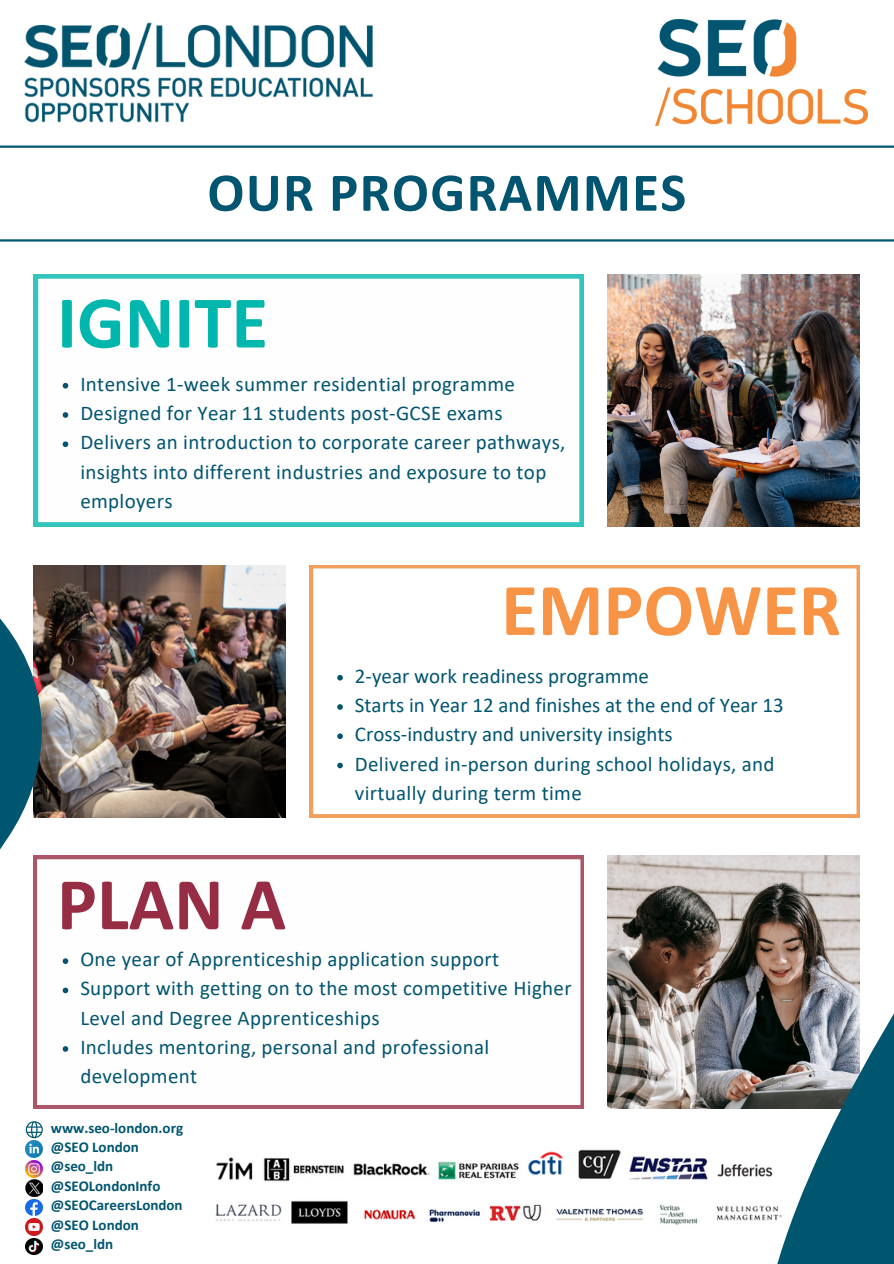
<style>
.page{position:relative;width:894px;height:1264px;background:#fff}
.page>*{position:absolute;margin:0;border:0;box-sizing:border-box;transform-origin:0 0}
.t1{font:700 75px "Calibri";color:#f89446}
.t2{font:700 75px "Calibri";color:#00b6ad}
.t3{font:700 75px "Calibri";color:#962d45}
.t4{font:700 54.75px "Calibri";letter-spacing:.025em;color:#025570}
.t5{font:21px/29.2px "Calibri";letter-spacing:.015em;color:#025570}
.t6{font:700 15px "Calibri";color:#00556f}
</style>
<div class="page">
<img style="left:179px;top:565px;width:107px;height:252px">
<img style="left:0;top:526px;width:179px;height:729px">
<img style="left:607px;top:856px;width:145px;height:252px">
<svg style="left:752px;top:634px;width:141px;height:629px"></svg>
<hr style="left:0;top:145px;width:893px;height:3px;background:#00556f">
<hr style="left:0;top:239px;width:893px;height:2px;background:#00556f">
<svg style="left:34px;top:274px;width:549px;height:252px"></svg>
<img style="left:607px;top:274px;width:252px;height:252px">
<svg style="left:310px;top:565px;width:549px;height:252px"></svg>
<svg style="left:34px;top:856px;width:549px;height:252px"></svg>
<img style="left:24px;top:22px;width:349px;height:101px">
<img style="left:655px;top:19px;width:212px;height:106px">
<svg style="left:63px;top:383px;width:5px;height:5px"></svg>
<svg style="left:63px;top:412px;width:5px;height:6px"></svg>
<svg style="left:63px;top:441px;width:5px;height:6px"></svg>
<svg style="left:337px;top:675px;width:6px;height:5px"></svg>
<svg style="left:337px;top:704px;width:6px;height:5px"></svg>
<svg style="left:337px;top:733px;width:6px;height:6px"></svg>
<svg style="left:337px;top:762px;width:6px;height:6px"></svg>
<svg style="left:63px;top:958px;width:5px;height:6px"></svg>
<svg style="left:63px;top:987px;width:5px;height:6px"></svg>
<svg style="left:63px;top:1046px;width:5px;height:5px"></svg>
<svg style="left:26px;top:1121px;width:17px;height:17px"></svg>
<img style="left:26px;top:1179px;width:17px;height:17px">
<img style="left:26px;top:1160px;width:17px;height:16px">
<img style="left:26px;top:1198px;width:17px;height:17px">
<img style="left:26px;top:1218px;width:17px;height:17px">
<img style="left:26px;top:1140px;width:17px;height:17px">
<img style="left:26px;top:1237px;width:17px;height:17px">
<img style="left:215px;top:1143px;width:571px;height:89px">
<p class="t4" style="left:207px;top:170px;width:480px">OUR PROGRAMMES</p>
<p class="t2" style="left:57px;top:291px;width:212px">IGNITE</p>
<p class="t5" style="left:80px;top:371px;width:436px">Intensive 1-week summer residential programme</p>
<p class="t5" style="left:80px;top:400px;width:423px">Designed for Year 11 students post-GCSE exams</p>
<p class="t5" style="left:80px;top:429px;width:486px">Delivers an introduction to corporate career pathways, insights into different industries and exposure to top employers</p>
<h1 class="t1" style="left:501px;top:578px;width:341px">EMPOWER</h1>
<p class="t5" style="left:355px;top:663px;width:295px">2-year work readiness programme</p>
<p class="t5" style="left:355px;top:692px;width:430px">Starts in Year 12 and finishes at the end of Year 13</p>
<p class="t5" style="left:355px;top:721px;width:319px">Cross-industry and university insights</p>
<p class="t5" style="left:355px;top:750px;width:421px">Delivered in-person during school holidays, and virtually during term time</p>
<p class="t3" style="left:57px;top:873px;width:230px">PLAN A</p>
<h1 class="t5" style="left:80px;top:946px;width:420px">One year of Apprenticeship application support</h1>
<p class="t5" style="left:80px;top:975px;width:492px">Support with getting on to the most competitive Higher<br>Level and Degree Apprenticeships</p>
<p class="t5" style="left:80px;top:1034px;width:410px">Includes mentoring, personal and professional development</p>
<p class="t6" style="left:51px;top:1121px;width:134px">www.seo-london.org</p>
<p class="t6" style="left:51px;top:1140px;width:89px">@SEO London</p>
<p class="t6" style="left:51px;top:1160px;width:64px">@seo_ldn</p>
<p class="t6" style="left:51px;top:1179px;width:111px">@SEOLondonInfo</p>
<p class="t6" style="left:51px;top:1199px;width:133px">@SEOCareersLondon</p>
<p class="t6" style="left:51px;top:1218px;width:89px">@SEO London</p>
<p class="t6" style="left:51px;top:1237px;width:64px">@seo_ldn</p>
</div>
